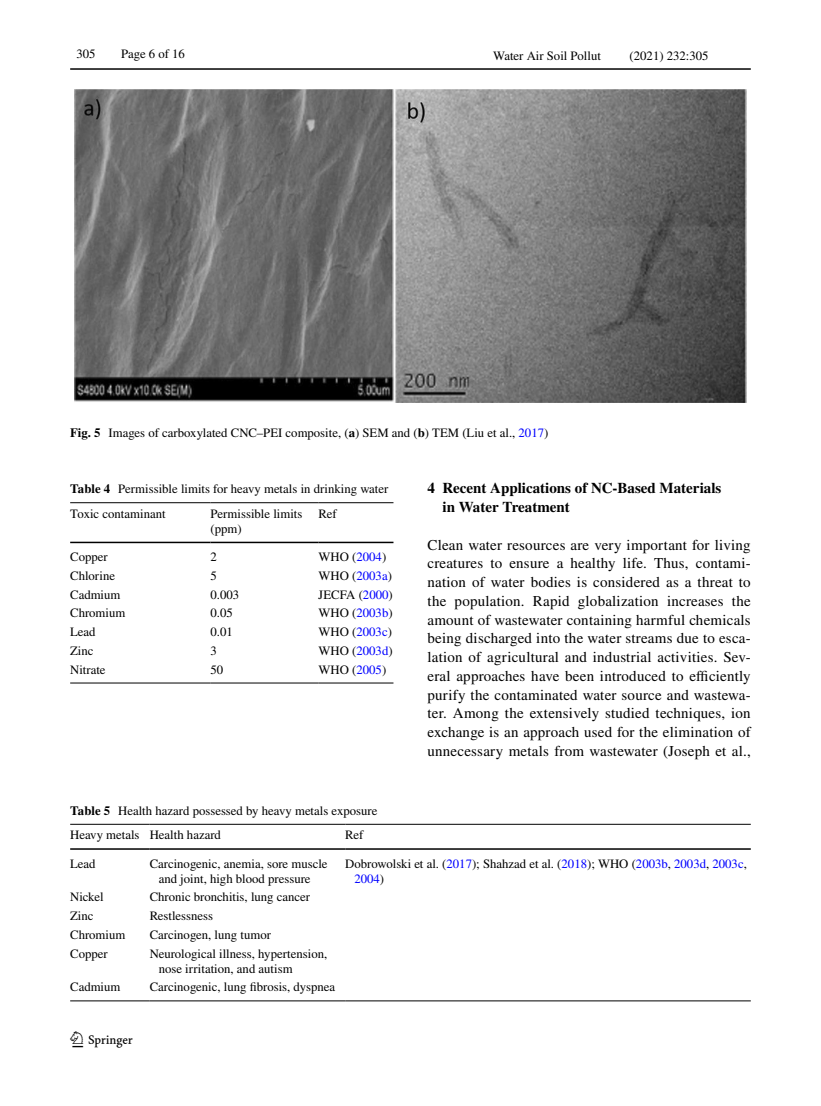
<style>
.page{position:relative;width:821px;height:1106px;background:#fff}
.page>*{position:absolute;margin:0;border:0;box-sizing:border-box;transform-origin:0 0}
.t1{font:22.5px "Springnew Regular 2";color:#000}
.t2{font:15px/18.8px "STIX";letter-spacing:.015em;color:#000;text-align:justify}
.t3{font:700 15px/18.8px "STIX";color:#000}
.t4{font:12.75px/15px "STIX";color:#000}
.s1{font-weight:700}
.s2{color:#00f}
</style>
<div class="page">
<hr style="left:70px;top:68px;width:680px;height:2px;background:#000">
<img style="left:74px;top:89px;width:672px;height:313px">
<hr style="left:70px;top:502px;width:140px;height:1px;background:#000">
<hr style="left:70px;top:541px;width:140px;height:2px;background:#000">
<hr style="left:210px;top:502px;width:108px;height:1px;background:#000">
<hr style="left:210px;top:541px;width:108px;height:2px;background:#000">
<hr style="left:318px;top:502px;width:75px;height:1px;background:#000">
<hr style="left:318px;top:541px;width:75px;height:2px;background:#000">
<hr style="left:70px;top:682px;width:140px;height:1px;background:#000">
<hr style="left:210px;top:682px;width:108px;height:1px;background:#000">
<hr style="left:318px;top:682px;width:75px;height:1px;background:#000">
<hr style="left:70px;top:824px;width:80px;height:1px;background:#000">
<hr style="left:70px;top:848px;width:80px;height:1px;background:#000">
<hr style="left:150px;top:824px;width:195px;height:1px;background:#000">
<hr style="left:150px;top:848px;width:195px;height:1px;background:#000">
<hr style="left:345px;top:824px;width:405px;height:1px;background:#000">
<hr style="left:345px;top:848px;width:405px;height:1px;background:#000">
<hr style="left:345px;top:1000px;width:405px;height:1px;background:#000">
<hr style="left:70px;top:1000px;width:80px;height:1px;background:#000">
<hr style="left:150px;top:1000px;width:195px;height:1px;background:#000">
<p class="t4" style="left:77px;top:47px;width:21px">305</p>
<p class="t4" style="left:121px;top:47px;width:65px">Page 6 of 16</p>
<p class="t4" style="left:493px;top:49px;width:109px">Water Air Soil Pollut</p>
<p class="t4" style="left:629px;top:49px;width:80px">(2021) 232:305</p>
<p class="t4" style="left:70px;top:426px;width:479px"><span class="s1">Fig. 5</span> Images of carboxylated CNC–PEI composite, (<span class="s1">a</span>) SEM and (<span class="s1">b</span>) TEM (Liu et al., <span class="s2">2017</span>)</p>
<p class="t4" style="left:70px;top:477px;width:320px;line-height:24.6px"><span class="s1">Table 4</span> Permissible limits for heavy metals in drinking water<br>Toxic contaminant</p>
<p class="t4" style="left:210px;top:507px;width:93px">Permissible limits (ppm)</p>
<p class="t4" style="left:318px;top:507px;width:20px">Ref</p>
<p class="t4" style="left:70px;top:550px;width:39px">Copper</p>
<p class="t4" style="left:210px;top:550px;width:8px">2</p>
<p class="t4" style="left:318px;top:550px;width:69px">WHO (<span class="s2">2004</span>)</p>
<p class="t4" style="left:70px;top:569px;width:46px">Chlorine</p>
<p class="t4" style="left:210px;top:569px;width:8px">5</p>
<p class="t4" style="left:318px;top:569px;width:75px">WHO (<span class="s2">2003a</span>)</p>
<p class="t4" style="left:70px;top:587px;width:52px">Cadmium</p>
<p class="t4" style="left:210px;top:587px;width:30px">0.003</p>
<p class="t4" style="left:318px;top:587px;width:76px">JECFA (<span class="s2">2000</span>)</p>
<p class="t4" style="left:70px;top:606px;width:57px">Chromium</p>
<p class="t4" style="left:210px;top:606px;width:24px">0.05</p>
<p class="t4" style="left:318px;top:606px;width:76px">WHO (<span class="s2">2003b</span>)</p>
<p class="t4" style="left:70px;top:625px;width:27px">Lead</p>
<p class="t4" style="left:210px;top:625px;width:24px">0.01</p>
<p class="t4" style="left:318px;top:625px;width:75px">WHO (<span class="s2">2003c</span>)</p>
<p class="t4" style="left:70px;top:644px;width:25px">Zinc</p>
<p class="t4" style="left:210px;top:644px;width:8px">3</p>
<p class="t4" style="left:318px;top:644px;width:76px">WHO (<span class="s2">2003d</span>)</p>
<p class="t4" style="left:70px;top:662px;width:37px">Nitrate</p>
<p class="t4" style="left:210px;top:662px;width:14px">50</p>
<p class="t4" style="left:318px;top:662px;width:69px">WHO (<span class="s2">2005</span>)</p>
<p class="t4" style="left:70px;top:799px;width:309px;line-height:24.5px"><span class="s1">Table 5</span> Health hazard possessed by heavy metals exposure<br>Heavy metals Health hazard</p>
<p class="t4" style="left:345px;top:828px;width:20px">Ref</p>
<p class="t3" style="left:442px;top:478px;width:280px;text-indent:-15px">4 Recent Applications of NC‑Based Materials in Water Treatment</p>
<p class="t2" style="left:427px;top:536px;width:325px">Clean water resources are very important for living creatures to ensure a healthy life. Thus, contami&shy;nation of water bodies is considered as a threat to the population. Rapid globalization increases the amount of wastewater containing harmful chemicals being discharged into the water streams due to esca&shy;lation of agricultural and industrial activities. Sev&shy;eral approaches have been introduced to efficiently purify the contaminated water source and wastewa&shy;ter. Among the extensively studied techniques, ion exchange is an approach used for the elimination of unnecessary metals from wastewater (Joseph et al.,</p>
<p class="t4" style="left:70px;top:856px;width:27px">Lead</p>
<p class="t4" style="left:159px;top:856px;width:170px;text-indent:-9px">Carcinogenic, anemia, sore muscle and joint, high blood pressure</p>
<p class="t4" style="left:354px;top:856px;width:394px;text-indent:-9px">Dobrowolski et al. (<span class="s2">2017</span>); Shahzad et al. (<span class="s2">2018</span>); WHO (<span class="s2">2003b</span>, <span class="s2">2003d</span>, <span class="s2">2003c</span>,<br><span class="s2">2004</span>)</p>
<p class="t4" style="left:70px;top:890px;width:35px">Nickel</p>
<p class="t4" style="left:150px;top:890px;width:162px">Chronic bronchitis, lung cancer</p>
<p class="t4" style="left:70px;top:909px;width:25px">Zinc</p>
<p class="t4" style="left:150px;top:909px;width:65px">Restlessness</p>
<p class="t4" style="left:70px;top:928px;width:57px">Chromium</p>
<p class="t4" style="left:150px;top:928px;width:123px">Carcinogen, lung tumor</p>
<p class="t4" style="left:70px;top:946px;width:39px">Copper</p>
<p class="t4" style="left:159px;top:946px;width:170px;text-indent:-9px">Neurological illness, hypertension, nose irritation, and autism</p>
<p class="t4" style="left:70px;top:980px;width:52px">Cadmium</p>
<p class="t4" style="left:150px;top:980px;width:187px">Carcinogenic, lung fibrosis, dyspnea</p>
<h1 class="t1" style="left:72px;top:1031px;width:62px">1 3</h1>
</div>
